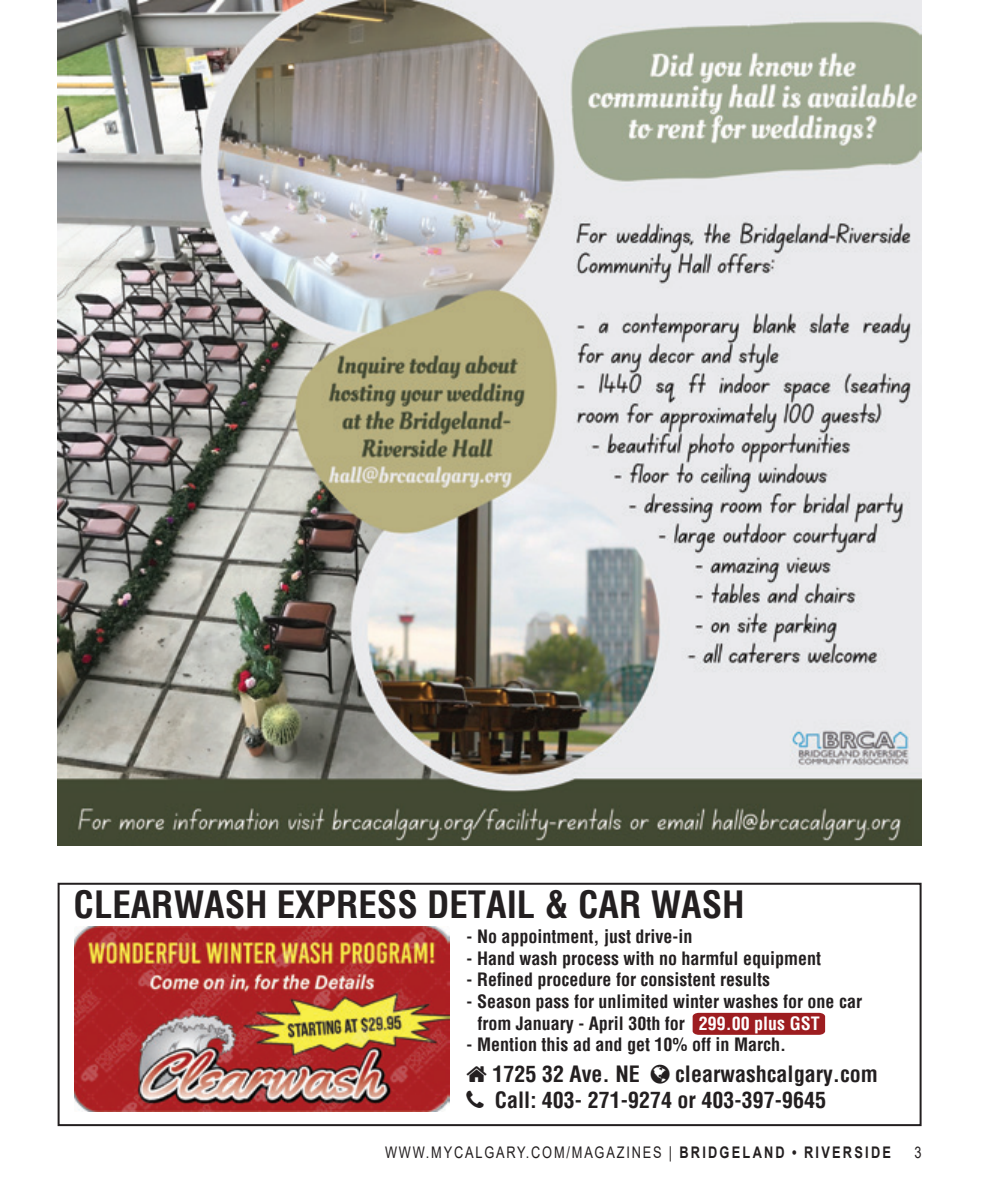
<style>
.page{position:relative;width:990px;height:1188px;background:#fff}
.page>*{position:absolute;margin:0;border:0;box-sizing:border-box;transform-origin:0 0}
.t1{font:700 condensed 36.8px "Helvetica";color:#231f20}
.t2{font:700 condensed 22px/26.4px "Helvetica";color:#231f20}
.t3{font:700 condensed 18px/21.6px "Helvetica";color:#231f20}
.t4{font:700 condensed 18px "Helvetica";color:#fff}
.t5{font:16px "Arial";letter-spacing:.14em;color:#231f20;scale:.8 1}
.s1{font-weight:700}
</style>
<div class="page">
<img style="left:58px;top:0;width:864px;height:846px">
<img style="left:74px;top:927px;width:375px;height:184px">
<div style="left:58px;top:883px;width:864px;height:243px;border:2px solid #231f20"></div>
<div style="left:693px;top:1013px;width:132px;height:22px;background:#9d1d20"></div>
<p class="t1" style="left:74px;top:881px;width:673px">CLEARWASH EXPRESS DETAIL &amp; CAR WASH</p>
<p class="t3" style="left:467px;top:926px;width:227px">- No appointment, just drive-in</p>
<p class="t3" style="left:467px;top:947px;width:356px">- Hand wash process with no harmful equipment</p>
<p class="t3" style="left:467px;top:969px;width:305px">- Refined procedure for consistent results</p>
<p class="t3" style="left:477px;top:991px;width:386px;text-indent:-11px">- Season pass for unlimited winter washes for one car from January - April 30th for</p>
<p class="t3" style="left:467px;top:1034px;width:321px">- Mention this ad and get 10% off in March.</p>
<p class="t4" style="left:699px;top:1012px;width:122px">299.00 plus GST</p>
<p class="t2" style="left:493px;top:1060px;width:149px">1725 32 Ave. NE</p>
<p class="t2" style="left:495px;top:1060px;width:385px;text-indent:180px">clearwashcalgary.com<br>Call: 403- 271-9274 or 403-397-9645</p>
<p class="t5" style="left:385px;top:1141px;width:634px">WWW.MYCALGARY.COM/MAGAZINES | <span class="s1">BRIDGELAND • RIVERSIDE</span></p>
<p class="t5" style="left:914px;top:1141px;width:10px">3</p>
</div>
